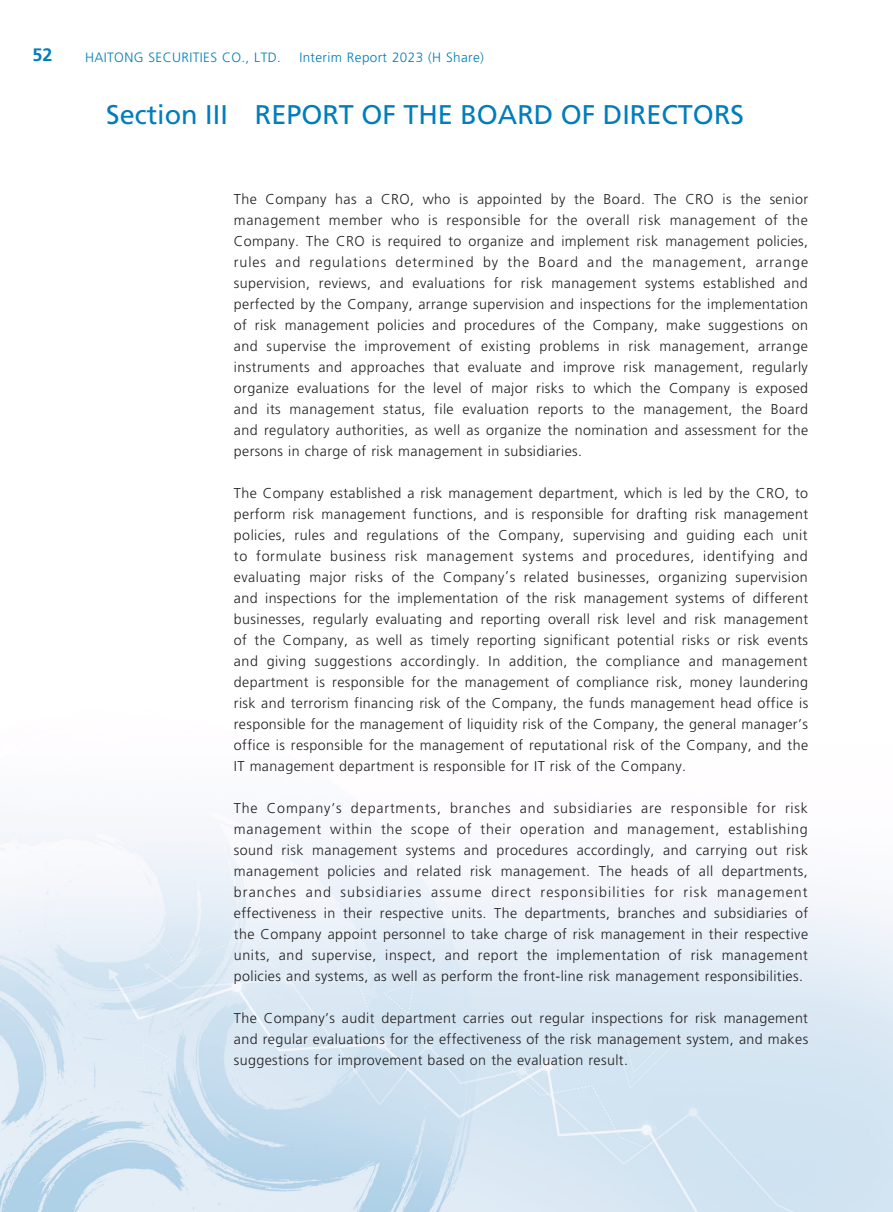
<style>
.page{position:relative;width:893px;height:1212px;background:#fff}
.page>*{position:absolute;margin:0;border:0;box-sizing:border-box;transform-origin:0 0}
.t1{font:27px "Frutiger LT Std";color:#007dbb}
.t2{font:700 18px "Frutiger LT Std";color:#007dbb}
.t3{font:300 14.25px/21px "Frutiger LT Std";letter-spacing:.03em;color:#231f20;text-align:justify}
.t4{font:300 13.5px "Frutiger LT Std";letter-spacing:.03em;color:#007dbb}
</style>
<div class="page">
<img style="left:0;top:821px;width:893px;height:391px">
<p class="t2" style="left:33px;top:44px;width:22px">52</p>
<p class="t4" style="left:85px;top:49px;width:197px">HAITONG SECURITIES CO., LTD.</p>
<p class="t4" style="left:299px;top:49px;width:186px">Interim Report 2023 (H Share)</p>
<h1 class="t1" style="left:106px;top:99px;width:639px">Section III REPORT OF THE BOARD OF DIRECTORS</h1>
<p class="t3" style="left:234px;top:189px;width:576px">The Company has a CRO, who is appointed by the Board. The CRO is the senior management member who is responsible for the overall risk management of the Company. The CRO is required to organize and implement risk management policies, rules and regulations determined by the Board and the management, arrange supervision, reviews, and evaluations for risk management systems established and perfected by the Company, arrange supervision and inspections for the implementation of risk management policies and procedures of the Company, make suggestions on and supervise the improvement of existing problems in risk management, arrange instruments and approaches that evaluate and improve risk management, regularly organize evaluations for the level of major risks to which the Company is exposed and its management status, file evaluation reports to the management, the Board and regulatory authorities, as well as organize the nomination and assessment for the persons in charge of risk management in subsidiaries.</p>
<p class="t3" style="left:234px;top:483px;width:576px">The Company established a risk management department, which is led by the CRO, to perform risk management functions, and is responsible for drafting risk management policies, rules and regulations of the Company, supervising and guiding each unit to formulate business risk management systems and procedures, identifying and evaluating major risks of the Company’s related businesses, organizing supervision and inspections for the implementation of the risk management systems of different businesses, regularly evaluating and reporting overall risk level and risk management of the Company, as well as timely reporting significant potential risks or risk events and giving suggestions accordingly. In addition, the compliance and management department is responsible for the management of compliance risk, money laundering risk and terrorism financing risk of the Company, the funds management head office is responsible for the management of liquidity risk of the Company, the general manager’s office is responsible for the management of reputational risk of the Company, and the IT management department is responsible for IT risk of the Company.</p>
<p class="t3" style="left:234px;top:798px;width:576px">The Company’s departments, branches and subsidiaries are responsible for risk management within the scope of their operation and management, establishing sound risk management systems and procedures accordingly, and carrying out risk management policies and related risk management. The heads of all departments, branches and subsidiaries assume direct responsibilities for risk management effectiveness in their respective units. The departments, branches and subsidiaries of the Company appoint personnel to take charge of risk management in their respective units, and supervise, inspect, and report the implementation of risk management policies and systems, as well as perform the front-line risk management responsibilities.</p>
<p class="t3" style="left:234px;top:1008px;width:576px">The Company’s audit department carries out regular inspections for risk management and regular evaluations for the effectiveness of the risk management system, and makes suggestions for improvement based on the evaluation result.</p>
</div>
